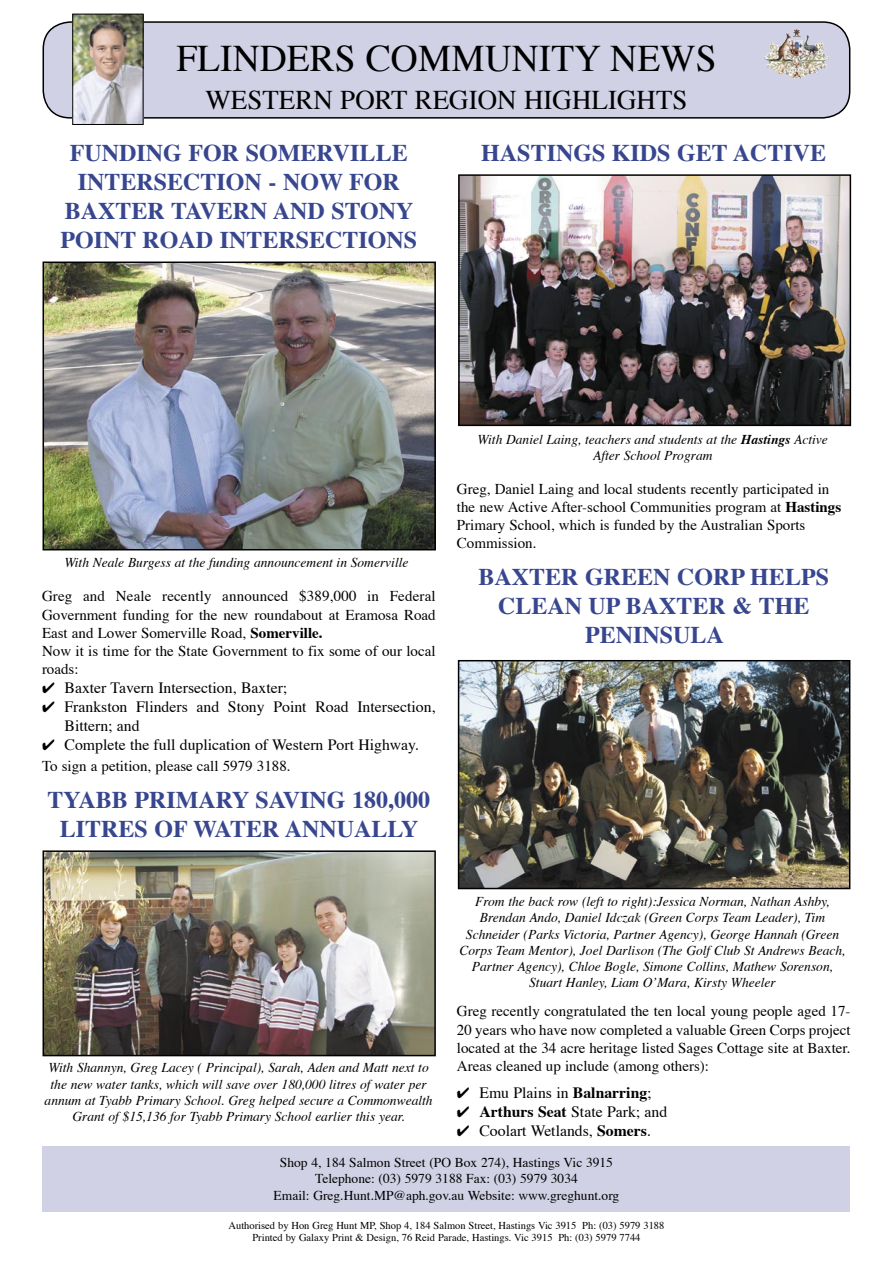
<style>
.page{position:relative;width:893px;height:1263px;background:#fff}
.page>*{position:absolute;margin:0;border:0;box-sizing:border-box;transform-origin:0 0}
.t1{font:37.5px "Times";color:#000}
.t2{font:27px "Times";color:#000}
.Story_Head_Small{font:700 24px/29px "Times";color:#37468e;text-align:center}
.Body_Indent{font:15.75px/19px "Times";color:#000}
.Body_text{font:15px/18px "Times";color:#000;text-align:justify}
.Story_Head_Small-2{font:15px/18px "Times";color:#000}
.t3{font:italic 13.5px/16.2px "Times";color:#000;text-align:center}
.t4{font:13.5px "Times";color:#000}
.t5{font:10.5px "Times";color:#000}
.s1{font-weight:700}
</style>
<div class="page">
<div style="left:43px;top:1146px;width:807px;height:65px;background:#d1d1e5"></div>
<div style="left:42px;top:21px;width:809px;height:97px;background:#d1d1e5"></div>
<img style="left:780px;top:58px;width:49px;height:21px">
<img style="left:74px;top:16px;width:68px;height:107px">
<div style="left:72px;top:14px;width:72px;height:111px;border:1px solid #000"></div>
<img style="left:46px;top:264px;width:387px;height:283px">
<div style="left:43px;top:261px;width:393px;height:289px;border:2px solid #000"></div>
<img style="left:46px;top:853px;width:387px;height:200px">
<div style="left:43px;top:850px;width:393px;height:206px;border:2px solid #000"></div>
<img style="left:461px;top:177px;width:387px;height:246px">
<div style="left:458px;top:174px;width:393px;height:252px;border:2px solid #000"></div>
<img style="left:461px;top:663px;width:386px;height:223px">
<div style="left:458px;top:660px;width:392px;height:229px;border:2px solid #000"></div>
<p class="t1" style="left:176px;top:35px;width:542px">FLINDERS COMMUNITY NEWS</p>
<p class="t2" style="left:205px;top:82px;width:484px">WESTERN PORT REGION HIGHLIGHTS</p>
<p class="Story_Head_Small" style="left:60px;top:140px;width:358px">FUNDING FOR SOMERVILLE<br>INTERSECTION - NOW FOR<br>BAXTER TAVERN AND STONY<br>POINT ROAD INTERSECTIONS</p>
<p class="Story_Head_Small" style="left:481px;top:140px;width:346px">HASTINGS KIDS GET ACTIVE</p>
<p class="t3" style="left:64px;top:555px;width:346px">With Neale Burgess at the funding announcement in Somerville</p>
<p class="Body_text" style="left:42px;top:588px;width:395px">Greg and Neale recently announced $389,000 in Federal Government funding for the new roundabout at Eramosa Road East and Lower Somerville Road, <span class="s1">Somerville.</span></p>
<p class="Body_text" style="left:42px;top:642px;width:395px">Now it is time for the State Government to fix some of our local roads:</p>
<p class="Body_Indent" style="left:64px;top:679px;width:224px">Baxter Tavern Intersection, Baxter;</p>
<p class="Body_Indent" style="left:64px;top:698px;width:373px">Frankston Flinders and Stony Point Road Intersection,<br>Bittern; and</p>
<p class="Body_Indent" style="left:64px;top:736px;width:356px">Complete the full duplication of Western Port Highway.</p>
<p class="Body_text" style="left:42px;top:757px;width:250px">To sign a petition, please call 5979 3188.</p>
<p class="Story_Head_Small" style="left:47px;top:786px;width:384px">TYABB PRIMARY SAVING 180,000<br>LITRES OF WATER ANNUALLY</p>
<p class="t3" style="left:478px;top:432px;width:352px">With Daniel Laing, teachers and students at the <span class="s1">Hastings</span> Active<br>After School Program</p>
<p class="Story_Head_Small-2" style="left:457px;top:481px;width:386px">Greg, Daniel Laing and local students recently participated in the new Active After-school Communities program at <span class="s1">Hastings </span>Primary School, which is funded by the Australian Sports Commission.</p>
<p class="Story_Head_Small" style="left:478px;top:564px;width:352px">BAXTER GREEN CORP HELPS<br>CLEAN UP BAXTER &amp; THE<br>PENINSULA</p>
<p class="t3" style="left:459px;top:894px;width:388px">From the back row (left to right):Jessica Norman, Nathan Ashby, Brendan Ando, Daniel Idczak (Green Corps Team Leader), Tim Schneider (Parks Victoria, Partner Agency), George Hannah (Green Corps Team Mentor), Joel Darlison (The Golf Club St Andrews Beach, Partner Agency), Chloe Bogle, Simone Collins, Mathew Sorenson, Stuart Hanley, Liam O’Mara, Kirsty Wheeler</p>
<p class="Body_text" style="left:457px;top:1003px;width:395px">Greg recently congratulated the ten local young people aged 17- 20 years who have now completed a valuable Green Corps project located at the 34 acre heritage listed Sages Cottage site at Baxter.<br>Areas cleaned up include (among others):</p>
<p class="Body_Indent" style="left:479px;top:1084px;width:174px">Emu Plains in <span class="s1">Balnarring</span>;</p>
<p class="Body_Indent" style="left:479px;top:1103px;width:189px"><span class="s1">Arthurs Seat</span> State Park; and</p>
<p class="Body_Indent" style="left:479px;top:1122px;width:173px">Coolart Wetlands, <span class="s1">Somers</span>.</p>
<p class="t4" style="left:280px;top:1154px;width:335px">Shop 4, 184 Salmon Street (PO Box 274), Hastings Vic 3915</p>
<p class="t4" style="left:315px;top:1170px;width:264px">Telephone: (03) 5979 3188 Fax: (03) 5979 3034</p>
<p class="t4" style="left:274px;top:1186px;width:347px">Email: Greg.Hunt.MP@aph.gov.au Website: www.greghunt.org</p>
<p class="t5" style="left:229px;top:1218px;width:437px">Authorised by Hon Greg Hunt MP, Shop 4, 184 Salmon Street, Hastings Vic 3915 Ph: (03) 5979 3188</p>
<p class="t5" style="left:252px;top:1231px;width:390px">Printed by Galaxy Print &amp; Design, 76 Reid Parade, Hastings. Vic 3915 Ph: (03) 5979 7744</p>
<p class="t3" style="left:45px;top:1060px;width:390px">With Shannyn, Greg Lacey ( Principal), Sarah, Aden and Matt next to the new water tanks, which will save over 180,000 litres of water per annum at Tyabb Primary School. Greg helped secure a Commonwealth Grant of $15,136 for Tyabb Primary School earlier this year.</p>
</div>
